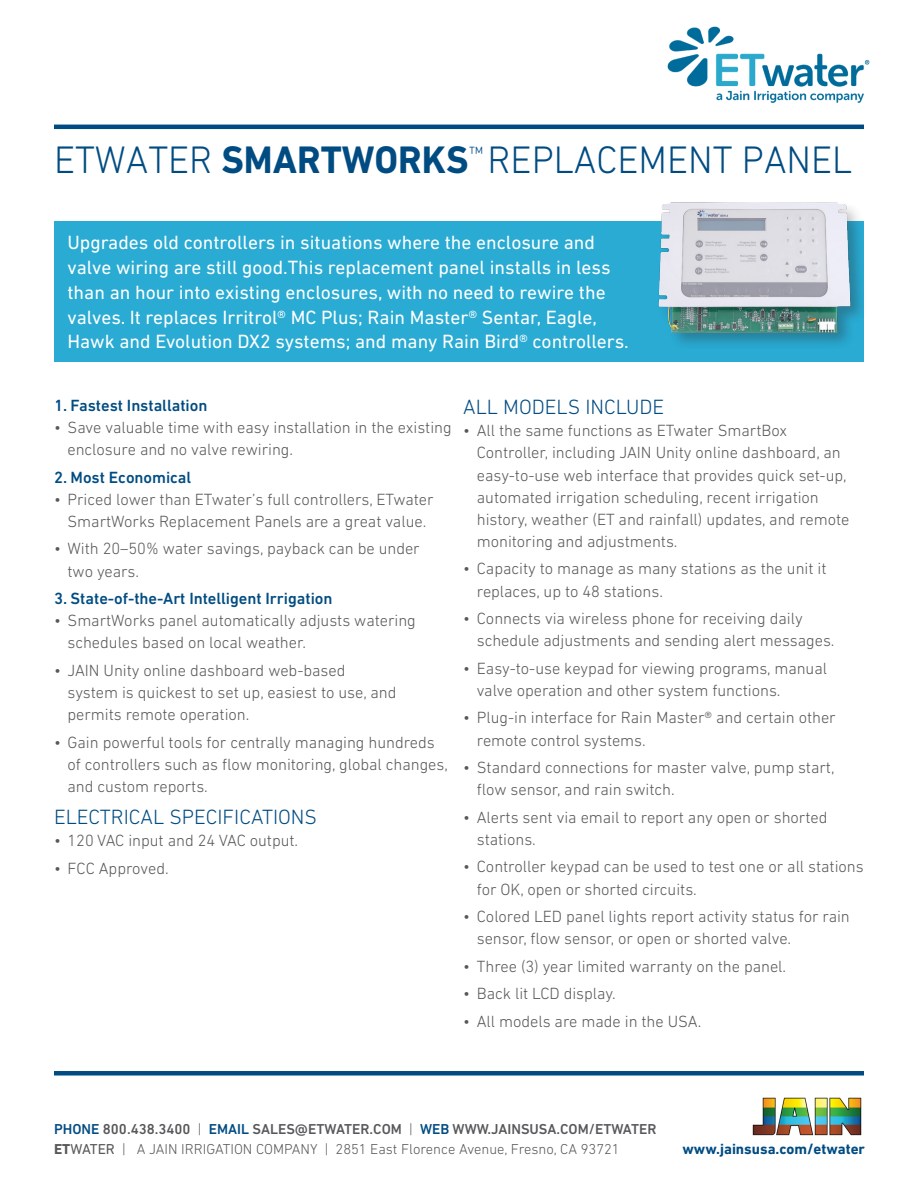
<style>
.page{position:relative;width:918px;height:1188px;background:#fff}
.page>*{position:absolute;margin:0;border:0;box-sizing:border-box;transform-origin:0 0}
.t1{font:300 39px "DIN Next LT Pro";color:#004c82}
.Subhead{font:300 21px "DIN Next LT Pro";color:#004c82}
.Proposal_Section_Int{font:19.5px/24.8px "DIN Next LT Pro";color:#fff}
.t2{font:300 16.5px/22.2px "DIN Next LT Pro";letter-spacing:-.005em;color:#57585a}
.Bold_Blue_Subheads{font:500 16.5px "DIN Next LT Pro";letter-spacing:-.005em;color:#004c82}
.t3{font:700 15px "DIN Next LT Pro";color:#004c82}
.t4{font:300 14.7px/20.2px "DIN Next LT Pro";color:#57585a}
.s1{font-weight:700}
.s2{font-weight:500;color:#004c82}
.s3{font-weight:500}
.s4{font-weight:400}
</style>
<div class="page">
<img style="left:752px;top:1097px;width:110px;height:39px">
<hr style="left:54px;top:125px;width:810px;height:4px;background:#004c82">
<div style="left:54px;top:1071px;width:810px;height:5px;background:#004c82"></div>
<img style="left:667px;top:26px;width:203px;height:77px">
<div style="left:54px;top:221px;width:810px;height:141px;background:#29abd3"></div>
<div style="left:656px;top:201px;width:212px;height:149px;background:#28a8d0"></div>
<img style="left:656px;top:201px;width:212px;height:144px">
<h1 class="t1" style="left:54px;top:137px;width:800px">ETWATER <span class="s1">SMARTWORKS</span><sup>™</sup> REPLACEMENT PANEL</h1>
<p class="Proposal_Section_Int" style="left:68px;top:230px;width:563px">Upgrades old controllers in situations where the enclosure and valve wiring are still good.This replacement panel installs in less than an hour into existing enclosures, with no need to rewire the valves. It replaces Irritrol® MC Plus; Rain Master® Sentar, Eagle, Hawk and Evolution DX2 systems; and many Rain Bird® controllers.</p>
<p class="Bold_Blue_Subheads" style="left:54px;top:396px;width:155px">1. Fastest Installation</p>
<p class="t2" style="left:68px;top:416px;width:386px;text-indent:-14px">• Save valuable time with easy installation in the existing enclosure and no valve rewiring.</p>
<p class="Bold_Blue_Subheads" style="left:54px;top:467px;width:139px">2. Most Economical</p>
<p class="t2" style="left:54px;top:488px;width:381px;text-align:center">• Priced lower than ETwater’s full controllers, ETwater<br>SmartWorks Replacement Panels are a great value.</p>
<p class="t2" style="left:68px;top:537px;width:354px;text-indent:-14px">• With 20–50% water savings, payback can be under two years.</p>
<p class="Bold_Blue_Subheads" style="left:54px;top:589px;width:280px">3. State-of-the-Art Intelligent Irrigation</p>
<p class="t2" style="left:68px;top:609px;width:350px;text-indent:-14px">• SmartWorks panel automatically adjusts watering schedules based on local weather.</p>
<p class="t2" style="left:68px;top:659px;width:331px;text-indent:-14px">• JAIN Unity online dashboard web-based system is quickest to set up, easiest to use, and permits remote operation.</p>
<p class="t2" style="left:68px;top:731px;width:382px;text-indent:-14px">• Gain powerful tools for centrally managing hundreds of controllers such as flow monitoring, global changes, and custom reports.</p>
<p class="Subhead" style="left:54px;top:805px;width:265px">ELECTRICAL SPECIFICATIONS</p>
<p class="t2" style="left:54px;top:829px;width:246px">• 120 VAC input and 24 VAC output.</p>
<p class="t2" style="left:54px;top:857px;width:116px">• FCC Approved.</p>
<p class="Subhead" style="left:463px;top:395px;width:202px">ALL MODELS INCLUDE</p>
<p class="t2" style="left:477px;top:419px;width:374px;text-indent:-14px">• All the same functions as ETwater SmartBox Controller, including JAIN Unity online dashboard, an easy-to-use web interface that provides quick set-up, automated irrigation scheduling, recent irrigation history, weather (ET and rainfall) updates, and remote monitoring and adjustments.</p>
<p class="t2" style="left:477px;top:558px;width:351px;text-indent:-14px">• Capacity to manage as many stations as the unit it replaces, up to 48 stations.</p>
<p class="t2" style="left:477px;top:607px;width:359px;text-indent:-14px">• Connects via wireless phone for receiving daily schedule adjustments and sending alert messages.</p>
<p class="t2" style="left:477px;top:657px;width:352px;text-indent:-14px">• Easy-to-use keypad for viewing programs, manual valve operation and other system functions.</p>
<p class="t2" style="left:477px;top:707px;width:361px;text-indent:-14px">• Plug-in interface for Rain Master® and certain other remote control systems.</p>
<p class="t2" style="left:477px;top:756px;width:359px;text-indent:-14px">• Standard connections for master valve, pump start, flow sensor, and rain switch.</p>
<p class="t2" style="left:477px;top:806px;width:352px;text-indent:-14px">• Alerts sent via email to report any open or shorted stations.</p>
<p class="t2" style="left:477px;top:855px;width:388px;text-indent:-14px">• Controller keypad can be used to test one or all stations for OK, open or shorted circuits.</p>
<p class="t2" style="left:477px;top:905px;width:375px;text-indent:-14px">• Colored LED panel lights report activity status for rain sensor, flow sensor, or open or shorted valve.</p>
<p class="t2" style="left:463px;top:955px;width:324px">• Three (3) year limited warranty on the panel.</p>
<p class="t2" style="left:463px;top:982px;width:154px">• Back lit LCD display.</p>
<p class="t2" style="left:463px;top:1010px;width:240px">• All models are made in the USA.</p>
<p class="t4" style="left:54px;top:1119px;width:604px"><span class="s2">PHONE</span> <span class="s3">800.438.3400</span> | <span class="s2">EMAIL</span> <span class="s3">SALES@ETWATER.COM</span> | <span class="s2">WEB</span> <span class="s3">WWW.JAINSUSA.COM/ETWATER<br></span><span class="s1">ET</span><span class="s4">WATER</span> | A JAIN IRRIGATION COMPANY | 2851 East Florence Avenue, Fresno, CA 93721</p>
<p class="t3" style="left:682px;top:1141px;width:184px">www.jainsusa.com/etwater</p>
</div>
